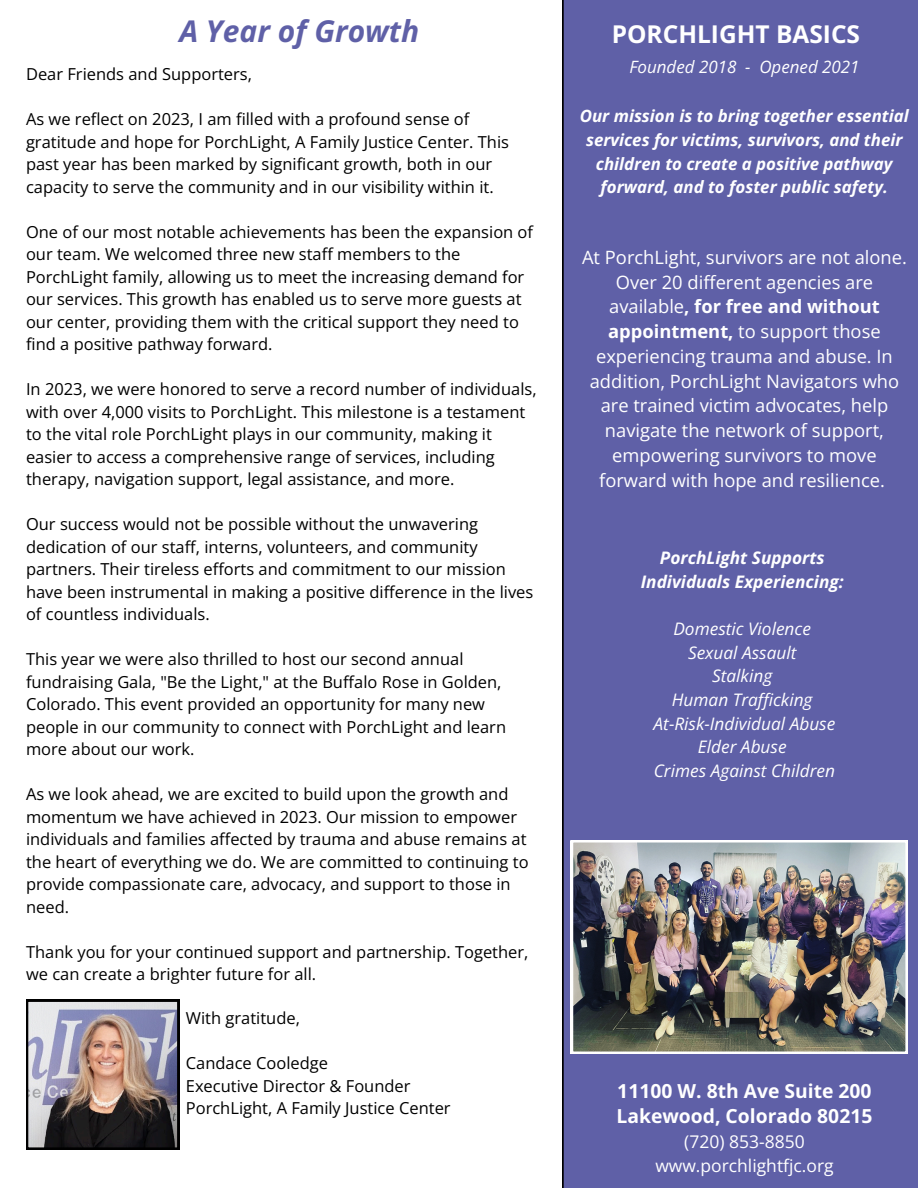
<style>
.page{position:relative;width:918px;height:1188px;background:#fff}
.page>*{position:absolute;margin:0;border:0;box-sizing:border-box;transform-origin:0 0}
.t1{font:italic 700 30px "Open Sans";color:#5f60a7}
.t2{font:700 24.45px "Open Sans";color:#fff}
.t3{font:700 19.35px/25.8px "Open Sans";color:#fff}
.t4{font:18.3px/24.8px "Open Sans";color:#fff;text-align:center}
.t5{font:17.55px/23.7px "Open Sans";color:#fff;text-align:center}
.t6{font:italic 17.25px "Open Sans";color:#fff}
.t7{font:italic 700 17.25px "Open Sans";color:#fff}
.t8{font:italic 16.95px "Open Sans";color:#fff}
.t9{font:italic 700 16.8px/23.7px "Open Sans";color:#fff;text-align:center}
.t10{font:16.5px/22.5px "Open Sans";color:#000}
.s1{font-weight:700}
</style>
<div class="page">
<img style="left:26px;top:1000px;width:153px;height:149px">
<div style="left:563px;top:0;width:355px;height:1188px;background:#5f60a7"></div>
<img style="left:571px;top:840px;width:336px;height:214px">
<p class="t1" style="left:179px;top:10px;width:241px">A Year of Growth</p>
<p class="t2" style="left:612px;top:17px;width:250px">PORCHLIGHT BASICS</p>
<p class="t10" style="left:26px;top:63px;width:228px">Dear Friends and Supporters,</p>
<p class="t10" style="left:26px;top:108px;width:484px">As we reflect on 2023, I am filled with a profound sense of gratitude and hope for PorchLight, A Family Justice Center. This past year has been marked by significant growth, both in our capacity to serve the community and in our visibility within it.</p>
<p class="t10" style="left:26px;top:220px;width:509px">One of our most notable achievements has been the expansion of our team. We welcomed three new staff members to the PorchLight family, allowing us to meet the increasing demand for our services. This growth has enabled us to serve more guests at our center, providing them with the critical support they need to find a positive pathway forward.</p>
<p class="t10" style="left:26px;top:378px;width:512px">In 2023, we were honored to serve a record number of individuals, with over 4,000 visits to PorchLight. This milestone is a testament to the vital role PorchLight plays in our community, making it easier to access a comprehensive range of services, including therapy, navigation support, legal assistance, and more.</p>
<p class="t10" style="left:26px;top:513px;width:509px">Our success would not be possible without the unwavering dedication of our staff, interns, volunteers, and community partners. Their tireless efforts and commitment to our mission have been instrumental in making a positive difference in the lives of countless individuals.</p>
<p class="t10" style="left:26px;top:648px;width:482px">This year we were also thrilled to host our second annual fundraising Gala, "Be the Light," at the Buffalo Rose in Golden, Colorado. This event provided an opportunity for many new people in our community to connect with PorchLight and learn more about our work.</p>
<p class="t10" style="left:26px;top:783px;width:504px">As we look ahead, we are excited to build upon the growth and momentum we have achieved in 2023. Our mission to empower individuals and families affected by trauma and abuse remains at the heart of everything we do. We are committed to continuing to provide compassionate care, advocacy, and support to those in need.</p>
<p class="t10" style="left:26px;top:940px;width:504px">Thank you for your continued support and partnership. Together, we can create a brighter future for all.</p>
<p class="t10" style="left:186px;top:1006px;width:116px">With gratitude,</p>
<p class="t10" style="left:186px;top:1051px;width:144px">Candace Cooledge</p>
<p class="t10" style="left:186px;top:1074px;width:226px">Executive Director &amp; Founder</p>
<p class="t10" style="left:186px;top:1096px;width:266px">PorchLight, A Family Justice Center</p>
<p class="t8" style="left:629px;top:54px;width:232px">Founded 2018 - Opened 2021</p>
<p class="t9" style="left:580px;top:104px;width:331px">Our mission is to bring together essential services for victims, survivors, and their children to create a positive pathway forward, and to foster public safety.</p>
<p class="t4" style="left:582px;top:244px;width:326px">At PorchLight, survivors are not alone.<br>Over 20 different agencies are available<span class="s1">, for free and without appointment,</span> to support those experiencing trauma and abuse. In addition, PorchLight Navigators who are trained victim advocates, help navigate the network of support, empowering survivors to move forward with hope and resilience.</p>
<p class="t7" style="left:660px;top:546px;width:166px">PorchLight Supports</p>
<p class="t7" style="left:641px;top:569px;width:205px">Individuals Experiencing:</p>
<h2 class="t6" style="left:673px;top:617px;width:139px">Domestic Violence</h2>
<p class="t6" style="left:688px;top:640px;width:110px">Sexual Assault</p>
<h4 class="t6" style="left:712px;top:664px;width:62px">Stalking</h4>
<h3 class="t6" style="left:672px;top:687px;width:142px">Human Trafficking</h3>
<h4 class="t6" style="left:654px;top:711px;width:183px">At-Risk-Individual Abuse</h4>
<p class="t6" style="left:698px;top:735px;width:90px">Elder Abuse</p>
<p class="t6" style="left:654px;top:758px;width:183px">Crimes Against Children</p>
<h3 class="t3" style="left:617px;top:1077px;width:257px">11100 W. 8th Ave Suite 200<br>Lakewood, Colorado 80215</h3>
<h3 class="t5" style="left:655px;top:1129px;width:180px">(720) 853-8850 www.porchlightfjc.org</h3>
</div>
